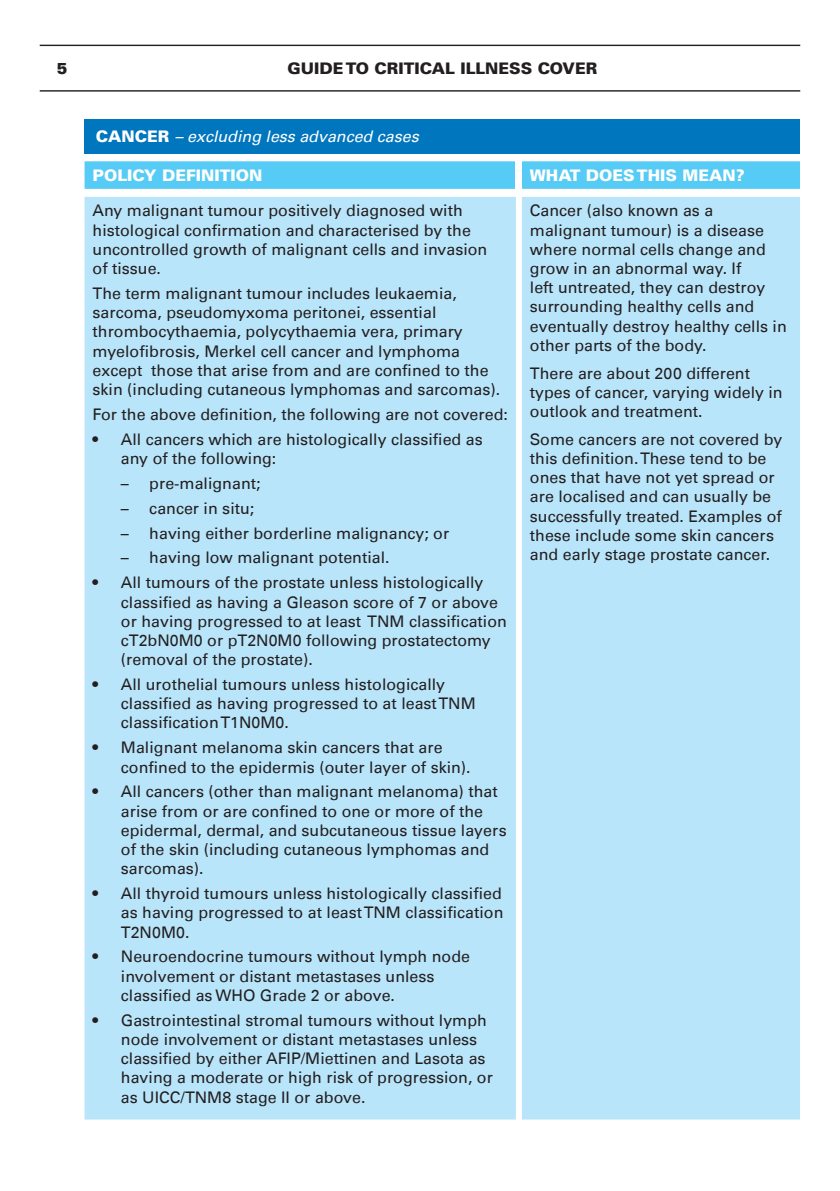
<style>
.page{position:relative;width:840px;height:1191px;background:#fff}
.page>*{position:absolute;margin:0;border:0;box-sizing:border-box;transform-origin:0 0}
.Body_Text{font:16px/19.2px "Univers LT";color:#231f20}
.Body_Text-2{font:italic 16px "Univers LT";color:#fff}
.Body_Text-3{font:900 16px "Univers LT";color:#fff}
.t1{font:900 16px "Univers LT";color:#231f20}
.s1{font-weight:900;font-style:normal}
</style>
<div class="page">
<hr style="left:40px;top:45px;width:759px;height:1px;background:#231f20">
<hr style="left:40px;top:90px;width:759px;height:2px;background:#231f20">
<div style="left:84px;top:119px;width:715px;height:34px;background:#0076bf"></div>
<svg style="left:84px;top:161px;width:715px;height:28px;background:#59cbf5"></svg>
<div style="left:515px;top:161px;width:6px;height:28px;background:#fff"></div>
<div style="left:84px;top:197px;width:715px;height:922px;background:#b9e5fa"></div>
<p class="t1" style="left:57px;top:58px;width:12px">5</p>
<p class="t1" style="left:287px;top:58px;width:311px">GUIDE TO CRITICAL ILLNESS COVER</p>
<p class="Body_Text-2" style="left:96px;top:127px;width:324px"><span class="s1">CANCER</span> – excluding less advanced cases</p>
<p class="Body_Text-3" style="left:92px;top:165px;width:171px">POLICY DEFINITION</p>
<p class="Body_Text-3" style="left:529px;top:165px;width:216px">WHAT DOES THIS MEAN?</p>
<p class="Body_Text" style="left:92px;top:201px;width:396px">Any malignant tumour positively diagnosed with histological confirmation and characterised by the uncontrolled growth of malignant cells and invasion of tissue.</p>
<p class="Body_Text" style="left:92px;top:284px;width:409px">The term malignant tumour includes leukaemia, sarcoma, pseudomyxoma peritonei, essential thrombocythaemia, polycythaemia vera, primary myelofibrosis, Merkel cell cancer and lymphoma except those that arise from and are confined to the skin (including cutaneous lymphomas and sarcomas).</p>
<p class="Body_Text" style="left:92px;top:405px;width:416px">For the above definition, the following are not covered:</p>
<p class="Body_Text" style="left:121px;top:429px;width:363px;text-indent:-28px">• All cancers which are histologically classified as any of the following:</p>
<p class="Body_Text" style="left:121px;top:473px;width:141px">– pre-malignant;</p>
<p class="Body_Text" style="left:121px;top:498px;width:135px">– cancer in situ;</p>
<p class="Body_Text" style="left:121px;top:523px;width:329px">– having either borderline malignancy; or</p>
<p class="Body_Text" style="left:121px;top:548px;width:270px">– having low malignant potential.</p>
<p class="Body_Text" style="left:121px;top:573px;width:387px;text-indent:-28px">• All tumours of the prostate unless histologically classified as having a Gleason score of 7 or above or having progressed to at least TNM classification cT2bN0M0 or pT2N0M0 following prostatectomy (removal of the prostate).</p>
<p class="Body_Text" style="left:121px;top:675px;width:356px;text-indent:-28px">• All urothelial tumours unless histologically classified as having progressed to at least TNM classification T1N0M0.</p>
<p class="Body_Text" style="left:121px;top:738px;width:351px;text-indent:-28px">• Malignant melanoma skin cancers that are confined to the epidermis (outer layer of skin).</p>
<p class="Body_Text" style="left:121px;top:782px;width:387px;text-indent:-28px">• All cancers (other than malignant melanoma) that arise from or are confined to one or more of the epidermal, dermal, and subcutaneous tissue layers of the skin (including cutaneous lymphomas and sarcomas).</p>
<p class="Body_Text" style="left:121px;top:884px;width:384px;text-align:justify;text-indent:-28px">• All thyroid tumours unless histologically classified as having progressed to at least TNM classification T2N0M0.</p>
<p class="Body_Text" style="left:121px;top:947px;width:350px;text-indent:-28px">• Neuroendocrine tumours without lymph node involvement or distant metastases unless classified as WHO Grade 2 or above.</p>
<p class="Body_Text" style="left:121px;top:1010px;width:373px;text-indent:-28px">• Gastrointestinal stromal tumours without lymph node involvement or distant metastases unless classified by either AFIP/Miettinen and Lasota as having a moderate or high risk of progression, or as UICC/TNM8 stage II or above.</p>
<p class="Body_Text" style="left:529px;top:201px;width:258px">Cancer (also known as a malignant tumour) is a disease where normal cells change and grow in an abnormal way. If<br>left untreated, they can destroy surrounding healthy cells and eventually destroy healthy cells in other parts of the body.</p>
<p class="Body_Text" style="left:529px;top:363px;width:254px">There are about 200 different types of cancer, varying widely in outlook and treatment.</p>
<p class="Body_Text" style="left:529px;top:429px;width:254px">Some cancers are not covered by this definition. These tend to be ones that have not yet spread or are localised and can usually be successfully treated. Examples of these include some skin cancers and early stage prostate cancer.</p>
</div>
